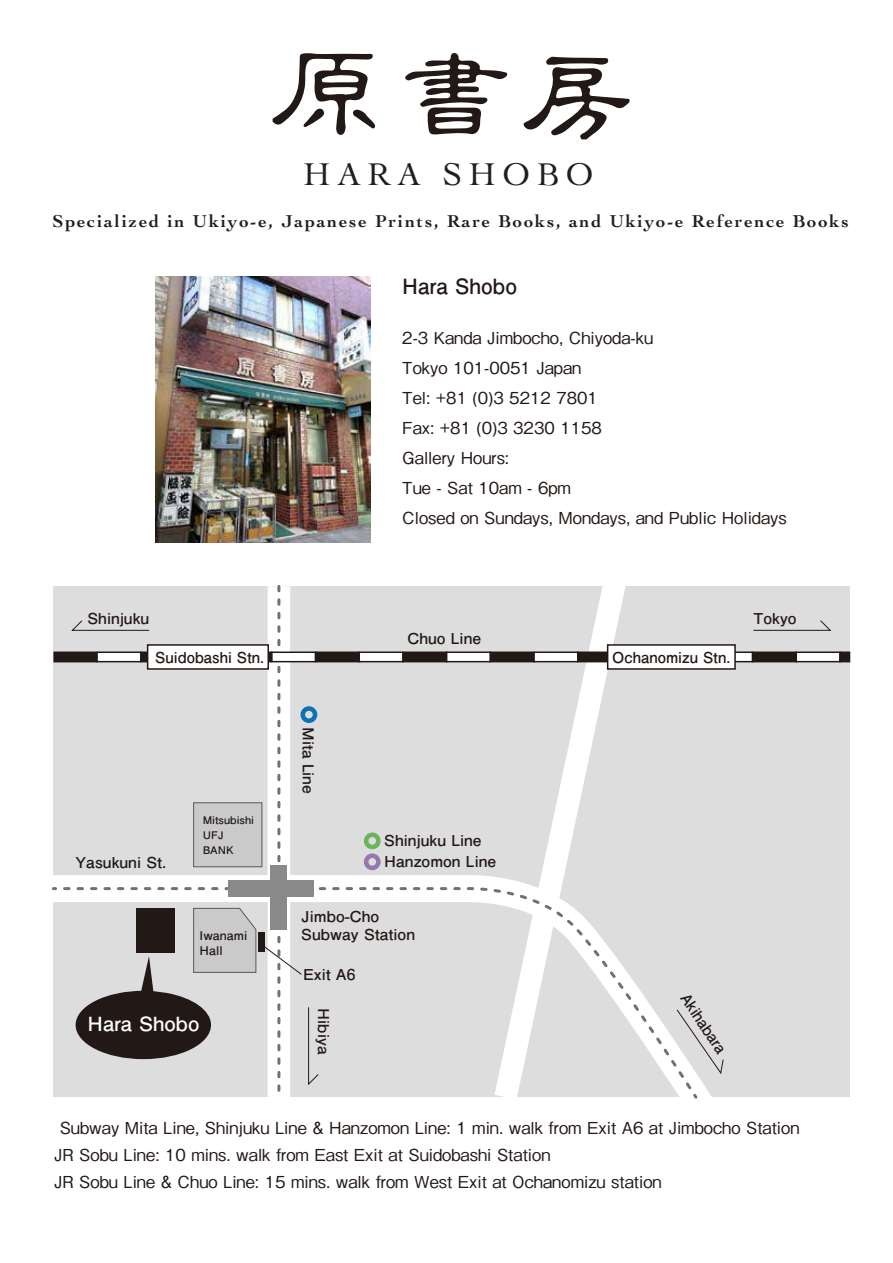
<style>
.page{position:relative;width:893px;height:1263px;background:#fff}
.page>*{position:absolute;margin:0;border:0;box-sizing:border-box;transform-origin:0 0}
.t1{font:33px "Cochin";letter-spacing:.2em;color:#1e1f1f}
.t2{font:700 21px "Futo Go B101 Pro";color:#221815}
.t3{font:700 19.5px "Futo Go B101 Pro";color:#fff;scale:1.05 1}
.t4{font:700 18px "Cochin";letter-spacing:.1em;color:#1e1f1f}
.t5{font:500 16.5px/30px "Gothic BBB Pro";color:#221815}
.t6{font:700 15px/21px "Futo Go B101 Pro";color:#221815;scale:1.05 1}
.t7{font:700 15px "Futo Go B101 Pro";color:#221815}
.t8{font:700 12px/15px "Futo Go B101 Pro";color:#221815;scale:1.05 1}
.t9{font:700 10.5px/15px "Futo Go B101 Pro";color:#221815;scale:1.05 1}
</style>
<div class="page">
<div style="left:53px;top:586px;width:797px;height:511px;background:#ddd"></div>
<svg style="left:479px;top:586px;width:147px;height:275px"></svg>
<div style="left:53px;top:651px;width:44px;height:11px;background:#221815;border:2px solid #221815"></div>
<div style="left:96px;top:651px;width:46px;height:11px;background:#fff;border:2px solid #221815"></div>
<div style="left:140px;top:651px;width:45px;height:11px;background:#221815;border:2px solid #221815"></div>
<div style="left:315px;top:651px;width:45px;height:11px;background:#221815;border:2px solid #221815"></div>
<div style="left:358px;top:651px;width:46px;height:11px;background:#fff;border:2px solid #221815"></div>
<div style="left:402px;top:651px;width:45px;height:11px;background:#221815;border:2px solid #221815"></div>
<div style="left:446px;top:651px;width:45px;height:11px;background:#fff;border:2px solid #221815"></div>
<div style="left:490px;top:651px;width:45px;height:11px;background:#221815;border:2px solid #221815"></div>
<div style="left:533px;top:651px;width:45px;height:11px;background:#fff;border:2px solid #221815"></div>
<div style="left:577px;top:651px;width:45px;height:11px;background:#221815;border:2px solid #221815"></div>
<div style="left:708px;top:651px;width:45px;height:11px;background:#fff;border:2px solid #221815"></div>
<div style="left:752px;top:651px;width:45px;height:11px;background:#221815;border:2px solid #221815"></div>
<div style="left:795px;top:651px;width:46px;height:11px;background:#fff;border:2px solid #221815"></div>
<div style="left:839px;top:651px;width:11px;height:11px;background:#221815;border:2px solid #221815"></div>
<svg style="left:52px;top:861px;width:660px;height:236px"></svg>
<div style="left:147px;top:644px;width:122px;height:26px;background:#fff;border:2px solid #221815"></div>
<div style="left:607px;top:644px;width:129px;height:26px;background:#fff;border:2px solid #221815"></div>
<svg style="left:62px;top:885px;width:634px;height:211px"></svg>
<svg style="left:690px;top:1091px;width:9px;height:8px"></svg>
<div style="left:228px;top:880px;width:85px;height:17px;background:#89898a"></div>
<div style="left:193px;top:802px;width:69px;height:65px;background:#cacacb;border:1px solid #5a5858"></div>
<svg style="left:523px;top:57px;width:107px;height:82px"></svg>
<svg style="left:273px;top:53px;width:102px;height:82px"></svg>
<svg style="left:405px;top:53px;width:102px;height:82px"></svg>
<div style="left:364px;top:853px;width:17px;height:17px;border:4px solid #9778ae;border-radius:50%"></div>
<div style="left:364px;top:832px;width:17px;height:17px;border:4px solid #6cb359;border-radius:50%"></div>
<svg style="left:76px;top:907px;width:181px;height:152px"></svg>
<svg style="left:753px;top:620px;width:79px;height:11px"></svg>
<svg style="left:676px;top:1009px;width:48px;height:66px"></svg>
<svg style="left:71px;top:620px;width:79px;height:11px"></svg>
<img style="left:156px;top:276px;width:215px;height:266px">
<div style="left:259px;top:932px;width:6px;height:19px;background:#221815"></div>
<svg style="left:263px;top:586px;width:56px;height:511px"></svg>
<h1 class="t1" style="left:303px;top:152px;width:292px">HARA SHOBO</h1>
<p class="t4" style="left:53px;top:209px;width:798px">Specialized in Ukiyo-e, Japanese Prints, Rare Books, and Ukiyo-e Reference Books</p>
<p class="t2" style="left:402px;top:269px;width:116px">Hara Shobo</p>
<p class="t5" style="left:402px;top:321px;width:386px">2-3 Kanda Jimbocho, Chiyoda-ku<br>Tokyo 101-0051 Japan<br>Tel: +81 (0)3 5212 7801<br>Fax: +81 (0)3 3230 1158<br>Gallery Hours:<br>Tue - Sat 10am - 6pm<br>Closed on Sundays, Mondays, and Public Holidays</p>
<p class="t6" style="left:87px;top:606px;width:60px">Shinjuku</p>
<p class="t6" style="left:753px;top:606px;width:43px">Tokyo</p>
<p class="t7" style="left:155px;top:645px;width:110px">Suidobashi Stn.</p>
<p class="t6" style="left:75px;top:849px;width:88px">Yasukuni St.</p>
<p class="t9" style="left:203px;top:811px;width:51px">Mitsubishi<br>UFJ<br>BANK</p>
<p class="t8" style="left:200px;top:927px;width:47px">Iwanami<br>Hall</p>
<p class="t3" style="left:87px;top:1008px;width:108px">Hara Shobo</p>
<p class="t6" style="left:321px;top:727px;width:65px;rotate:90deg">Mita Line</p>
<p class="t6" style="left:407px;top:625px;width:72px">Chuo Line</p>
<p class="t6" style="left:384px;top:828px;width:108px">Shinjuku Line<br>Hanzomon Line</p>
<p class="t6" style="left:301px;top:906px;width:110px;line-height:18px">Jimbo-Cho<br>Subway Station</p>
<p class="t6" style="left:303px;top:962px;width:52px">Exit A6</p>
<p class="t6" style="left:336px;top:1008px;width:45px;rotate:90deg">Hibiya</p>
<p class="t7" style="left:612px;top:645px;width:120px">Ochanomizu Stn.</p>
<p class="t7" style="left:694px;top:988px;width:70px;rotate:56deg">Akihabara</p>
<p class="t5" style="left:54px;top:1112px;width:747px;line-height:27px;text-indent:5px">Subway Mita Line, Shinjuku Line &amp; Hanzomon Line: 1 min. walk from Exit A6 at Jimbocho Station<br>JR Sobu Line: 10 mins. walk from East Exit at Suidobashi Station<br>JR Sobu Line &amp; Chuo Line: 15 mins. walk from West Exit at Ochanomizu station</p>
</div>
